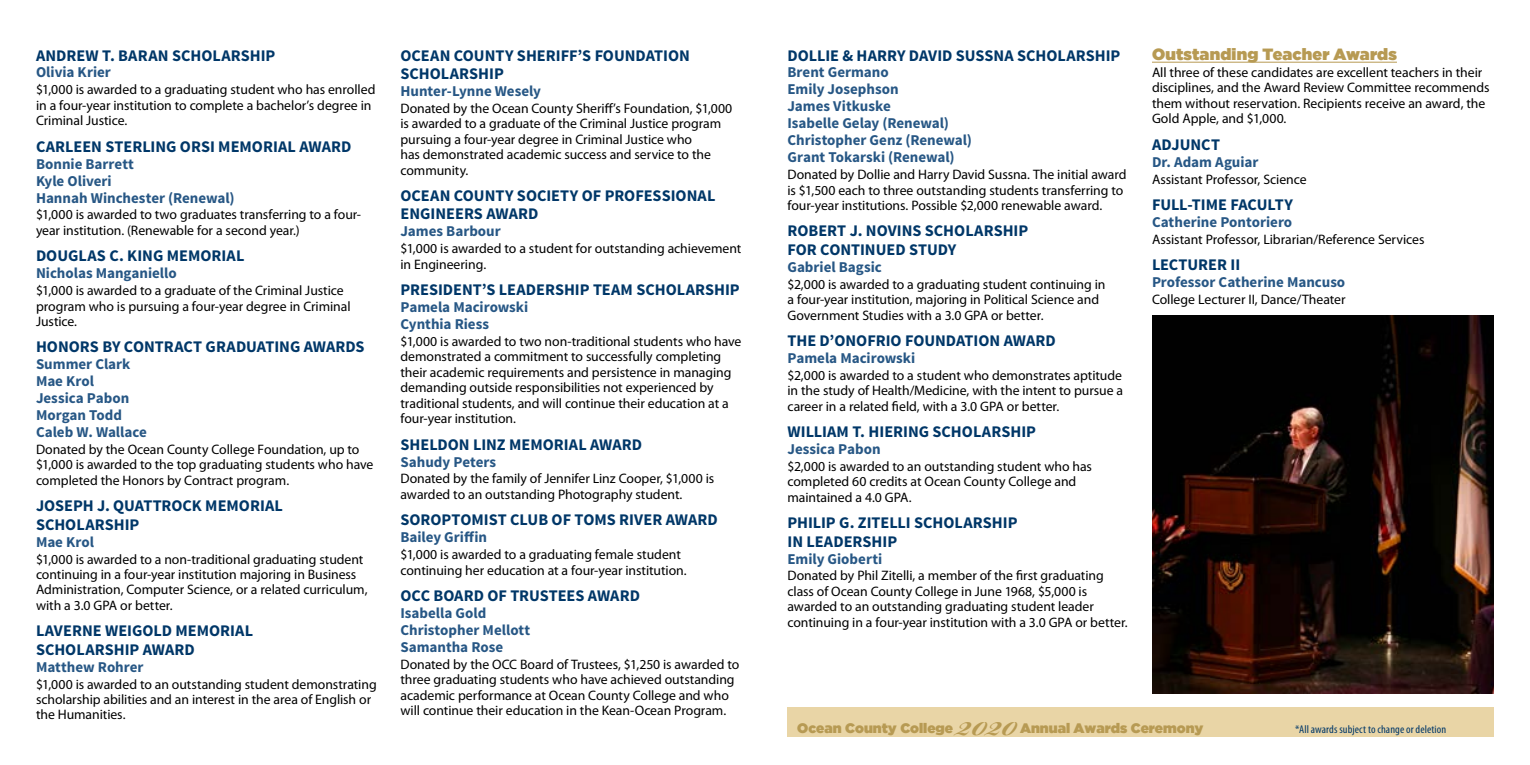
<style>
.page{position:relative;width:1530px;height:765px;background:#fff}
.page>*{position:absolute;margin:0;border:0;box-sizing:border-box;transform-origin:0 0}
.t1{font:700 48.75px "Bickham Script Pro";color:#b79a53}
.t2{font:700 16.25px/18.4px "Source Sans Pro";color:#003768}
.t3{font:16.25px "Gotham Ultra";letter-spacing:.01em;color:#b79a53}
.t4{font:700 15px/17px "Source Sans Pro";color:#275785}
.t5{font:13.75px/15.5px "Myriad Pro";letter-spacing:-.005em;color:#000}
.t6{font:13.75px "Gotham Ultra";color:#b79a53}
.t7{font:condensed 11.25px "Myriad Pro";letter-spacing:.005em;color:#003768;scale:1.05 1}
</style>
<div class="page">
<hr style="left:1152px;top:62px;width:245px;height:1px;background:#b79a53">
<div style="left:788px;top:707px;width:706px;height:30px;background:#e9d5a6"></div>
<img style="left:1152px;top:316px;width:342px;height:378px">
<p class="t2" style="left:36px;top:47px;width:241px">ANDREW T. BARAN SCHOLARSHIP</p>
<p class="t4" style="left:36px;top:65px;width:76px">Olivia Krier</p>
<p class="t5" style="left:36px;top:82px;width:341px">$1,000 is awarded to a graduating student who has enrolled in a four-year institution to complete a bachelor’s degree in<br>Criminal Justice.</p>
<p class="t2" style="left:36px;top:138px;width:317px">CARLEEN STERLING ORSI MEMORIAL AWARD</p>
<p class="t4" style="left:36px;top:156px;width:200px">Bonnie Barrett<br>Kyle Oliveri<br>Hannah Winchester (Renewal)</p>
<p class="t5" style="left:36px;top:207px;width:327px">$1,000 is awarded to two graduates transferring to a four&shy;year institution. (Renewable for a second year.)</p>
<p class="t2" style="left:36px;top:247px;width:210px">DOUGLAS C. KING MEMORIAL</p>
<p class="t4" style="left:36px;top:265px;width:142px">Nicholas Manganiello</p>
<p class="t5" style="left:36px;top:283px;width:316px">$1,000 is awarded to a graduate of the Criminal Justice program who is pursuing a four-year degree in Criminal<br>Justice.</p>
<p class="t2" style="left:36px;top:338px;width:330px">HONORS BY CONTRACT GRADUATING AWARDS</p>
<p class="t4" style="left:36px;top:356px;width:113px">Summer Clark<br>Mae Krol<br>Jessica Pabon<br>Morgan Todd<br>Caleb W. Wallace</p>
<p class="t5" style="left:36px;top:442px;width:339px">Donated by the Ocean County College Foundation, up to $1,000 is awarded to the top graduating students who have completed the Honors by Contract program.</p>
<p class="t2" style="left:36px;top:497px;width:248px">JOSEPH J. QUATTROCK MEMORIAL<br>SCHOLARSHIP</p>
<p class="t4" style="left:36px;top:534px;width:60px">Mae Krol</p>
<p class="t5" style="left:36px;top:551px;width:333px">$1,000 is awarded to a non-traditional graduating student continuing in a four-year institution majoring in Business Administration, Computer Science, or a related curriculum, with a 3.0 GPA or better.</p>
<p class="t2" style="left:36px;top:622px;width:219px">LAVERNE WEIGOLD MEMORIAL<br>SCHOLARSHIP AWARD</p>
<p class="t4" style="left:36px;top:659px;width:109px">Matthew Rohrer</p>
<p class="t5" style="left:36px;top:676px;width:342px">$1,000 is awarded to an outstanding student demonstrating scholarship abilities and an interest in the area of English or the Humanities.</p>
<p class="t2" style="left:400px;top:47px;width:291px">OCEAN COUNTY SHERIFF’S FOUNDATION<br>SCHOLARSHIP</p>
<p class="t4" style="left:400px;top:83px;width:142px">Hunter-Lynne Wesely</p>
<p class="t5" style="left:400px;top:101px;width:333px">Donated by the Ocean County Sheriff’s Foundation, $1,000 is awarded to a graduate of the Criminal Justice program pursuing a four-year degree in Criminal Justice who<br>has demonstrated academic success and service to the community.</p>
<p class="t2" style="left:400px;top:187px;width:317px">OCEAN COUNTY SOCIETY OF PROFESSIONAL<br>ENGINEERS AWARD</p>
<p class="t4" style="left:400px;top:223px;width:102px">James Barbour</p>
<p class="t5" style="left:400px;top:241px;width:342px">$1,000 is awarded to a student for outstanding achievement in Engineering.</p>
<p class="t2" style="left:400px;top:281px;width:341px">PRESIDENT’S LEADERSHIP TEAM SCHOLARSHIP</p>
<p class="t4" style="left:400px;top:299px;width:129px">Pamela Macirowski<br>Cynthia Riess</p>
<p class="t5" style="left:400px;top:334px;width:342px">$1,000 is awarded to two non-traditional students who have demonstrated a commitment to successfully completing their academic requirements and persistence in managing demanding outside responsibilities not experienced by traditional students, and will continue their education at a four-year institution.</p>
<p class="t2" style="left:400px;top:436px;width:243px">SHELDON LINZ MEMORIAL AWARD</p>
<p class="t4" style="left:400px;top:454px;width:97px">Sahudy Peters</p>
<p class="t5" style="left:400px;top:471px;width:315px">Donated by the family of Jennifer Linz Cooper, $1,000 is awarded to an outstanding Photography student.</p>
<p class="t2" style="left:400px;top:511px;width:319px">SOROPTOMIST CLUB OF TOMS RIVER AWARD</p>
<p class="t4" style="left:400px;top:529px;width:88px">Bailey Griffin</p>
<p class="t5" style="left:400px;top:547px;width:288px">$1,000 is awarded to a graduating female student continuing her education at a four-year institution.</p>
<p class="t2" style="left:400px;top:587px;width:241px">OCC BOARD OF TRUSTEES AWARD</p>
<p class="t4" style="left:400px;top:605px;width:131px">Isabella Gold<br>Christopher Mellott<br>Samantha Rose</p>
<p class="t5" style="left:400px;top:657px;width:340px">Donated by the OCC Board of Trustees, $1,250 is awarded to three graduating students who have achieved outstanding academic performance at Ocean County College and who will continue their education in the Kean-Ocean Program.</p>
<p class="t2" style="left:788px;top:47px;width:334px">DOLLIE &amp; HARRY DAVID SUSSNA SCHOLARSHIP</p>
<p class="t4" style="left:788px;top:65px;width:186px">Brent Germano<br>Emily Josephson<br>James Vitkuske<br>Isabelle Gelay (Renewal)<br>Christopher Genz (Renewal)<br>Grant Tokarski (Renewal)</p>
<p class="t5" style="left:788px;top:167px;width:341px">Donated by Dollie and Harry David Sussna. The initial award is $1,500 each to three outstanding students transferring to four-year institutions. Possible $2,000 renewable award.</p>
<p class="t2" style="left:788px;top:222px;width:242px">ROBERT J. NOVINS SCHOLARSHIP<br>FOR CONTINUED STUDY</p>
<p class="t4" style="left:788px;top:259px;width:96px">Gabriel Bagsic</p>
<p class="t5" style="left:788px;top:276px;width:320px">$2,000 is awarded to a graduating student continuing in a four-year institution, majoring in Political Science and<br>Government Studies with a 3.0 GPA or better.</p>
<p class="t2" style="left:788px;top:332px;width:270px">THE D’ONOFRIO FOUNDATION AWARD</p>
<p class="t4" style="left:788px;top:350px;width:129px">Pamela Macirowski</p>
<p class="t5" style="left:788px;top:368px;width:337px;text-align:justify">$2,000 is awarded to a student who demonstrates aptitude in the study of Health/Medicine, with the intent to pursue a career in a related field, with a 3.0 GPA or better.</p>
<p class="t2" style="left:788px;top:423px;width:250px">WILLIAM T. HIERING SCHOLARSHIP</p>
<p class="t4" style="left:788px;top:441px;width:95px">Jessica Pabon</p>
<p class="t5" style="left:788px;top:459px;width:306px">$2,000 is awarded to an outstanding student who has completed 60 credits at Ocean County College and maintained a 4.0 GPA.</p>
<p class="t2" style="left:788px;top:514px;width:232px">PHILIP G. ZITELLI SCHOLARSHIP<br>IN LEADERSHIP</p>
<p class="t4" style="left:788px;top:551px;width:96px">Emily Gioberti</p>
<p class="t5" style="left:788px;top:568px;width:342px">Donated by Phil Zitelli, a member of the first graduating class of Ocean County College in June 1968, $5,000 is awarded to an outstanding graduating student leader continuing in a four-year institution with a 3.0 GPA or better.</p>
<p class="t3" style="left:1152px;top:45px;width:246px">Outstanding Teacher Awards</p>
<p class="t5" style="left:1152px;top:65px;width:339px">All three of these candidates are excellent teachers in their disciplines, and the Award Review Committee recommends them without reservation. Recipients receive an award, the Gold Apple, and $1,000.</p>
<p class="t2" style="left:1152px;top:136px;width:70px">ADJUNCT</p>
<p class="t4" style="left:1152px;top:154px;width:108px">Dr. Adam Aguiar</p>
<p class="t5" style="left:1152px;top:172px;width:156px">Assistant Professor, Science</p>
<p class="t2" style="left:1152px;top:196px;width:142px">FULL-TIME FACULTY</p>
<p class="t4" style="left:1152px;top:214px;width:142px">Catherine Pontoriero</p>
<p class="t5" style="left:1152px;top:232px;width:274px">Assistant Professor, Librarian/Reference Services</p>
<p class="t2" style="left:1152px;top:256px;width:90px">LECTURER II</p>
<p class="t4" style="left:1152px;top:274px;width:195px">Professor Catherine Mancuso</p>
<p class="t5" style="left:1152px;top:292px;width:195px">College Lecturer II, Dance/Theater</p>
<p class="t6" style="left:797px;top:720px;width:157px">Ocean County College</p>
<h1 class="t1" style="left:957px;top:690px;width:61px">2020</h1>
<p class="t6" style="left:1020px;top:720px;width:185px">Annual Awards Ceremony</p>
<p class="t7" style="left:1295px;top:723px;width:145px">*All awards subject to change or deletion</p>
</div>
